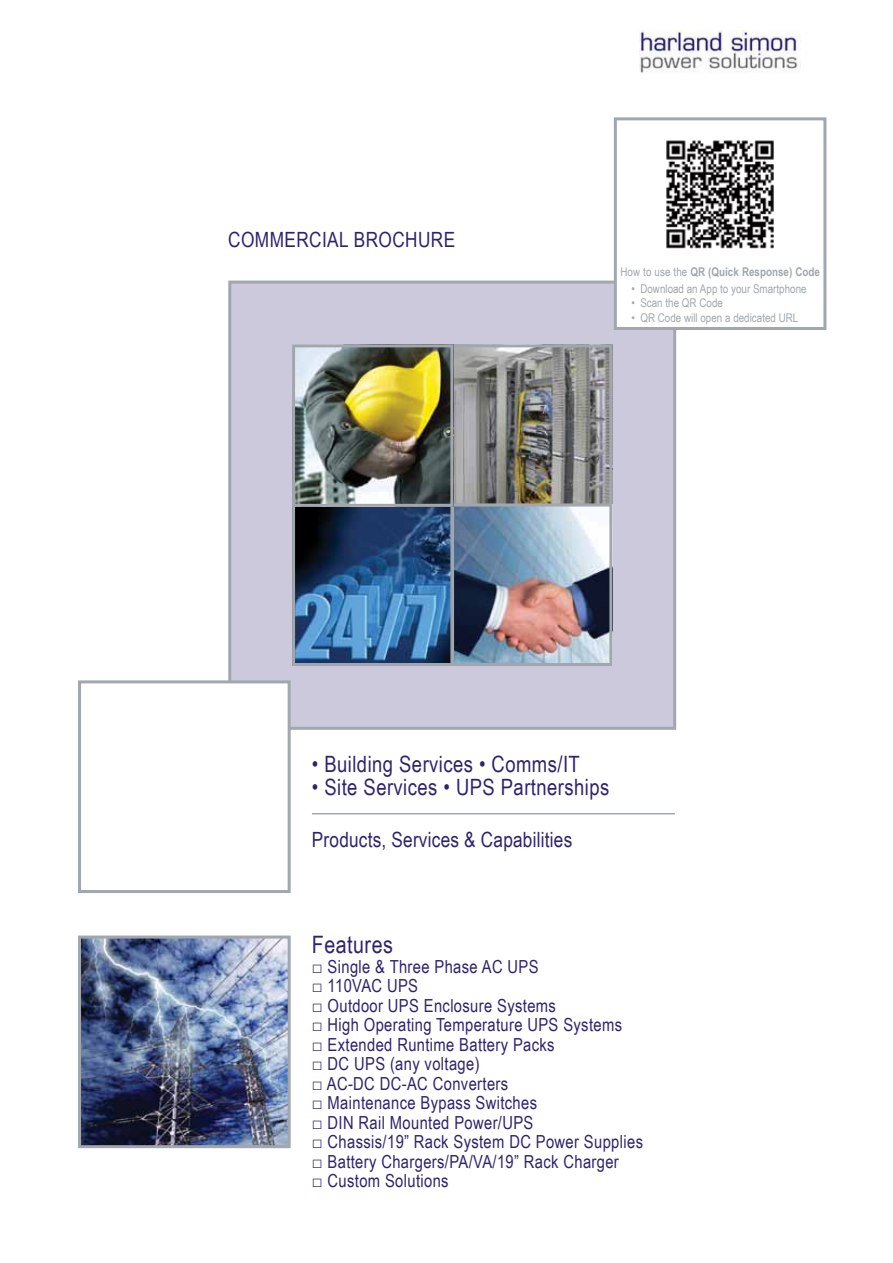
<style>
.page{position:relative;width:893px;height:1263px;background:#fff}
.page>*{position:absolute;margin:0;border:0;box-sizing:border-box;transform-origin:0 0}
.t1{font:24px "Arial Narrow";letter-spacing:.02em;color:#2d246e}
.t2{font:22.5px "Arial Narrow";letter-spacing:.02em;color:#2d246e}
.t3{font:21px "Arial Narrow";letter-spacing:.01em;color:#2d246e}
.t4{font:18px "Arial Narrow";letter-spacing:.02em;color:#2d246e}
.t5{font:12px "Arial Narrow";color:#a1a7ad}
.t6{font:700 12px "Arial Narrow";color:#a1a7ad}
.s1{font-weight:400}
</style>
<div class="page">
<img style="left:639px;top:30px;width:162px;height:43px">
<div style="left:228px;top:281px;width:448px;height:449px;background:#ccc9dd;border:3px solid #a1a7ad"></div>
<div style="left:78px;top:680px;width:213px;height:213px;background:#fff;border:3px solid #a1a7ad"></div>
<div style="left:614px;top:117px;width:212px;height:213px;background:#fff;border:3px solid #a1a7ad"></div>
<img style="left:82px;top:939px;width:205px;height:205px">
<div style="left:78px;top:935px;width:213px;height:213px;border:3px solid #a1a7ad"></div>
<hr style="left:312px;top:813px;width:363px;height:1px;background:#a1a7ad">
<img style="left:455px;top:348px;width:153px;height:155px">
<div style="left:451px;top:344px;width:161px;height:163px;border:3px solid #a1a7ad"></div>
<img style="left:296px;top:507px;width:153px;height:155px">
<div style="left:292px;top:503px;width:161px;height:163px;border:3px solid #a1a7ad"></div>
<img style="left:455px;top:507px;width:153px;height:155px">
<div style="left:451px;top:503px;width:161px;height:163px;border:3px solid #a1a7ad"></div>
<img style="left:296px;top:348px;width:153px;height:155px">
<div style="left:292px;top:344px;width:161px;height:163px;border:3px solid #a1a7ad"></div>
<img style="left:666px;top:140px;width:108px;height:109px">
<p class="t3" style="left:228px;top:224px;width:228px">COMMERCIAL BROCHURE</p>
<p class="t6" style="left:620px;top:263px;width:201px"><span class="s1">How to use the</span> QR (Quick Response) Code</p>
<p class="t5" style="left:631px;top:280px;width:177px">• Download an App to your Smartphone</p>
<p class="t5" style="left:631px;top:294px;width:93px">• Scan the QR Code</p>
<p class="t5" style="left:631px;top:309px;width:168px">• QR Code will open a dedicated URL</p>
<p class="t2" style="left:312px;top:748px;width:269px">• Building Services • Comms/IT</p>
<p class="t2" style="left:312px;top:770px;width:299px">• Site Services • UPS Partnerships</p>
<p class="t3" style="left:312px;top:824px;width:262px">Products, Services &amp; Capabilities</p>
<h1 class="t1" style="left:312px;top:927px;width:83px">Features</h1>
<p class="t4" style="left:312px;top:953px;width:228px">□ Single &amp; Three Phase AC UPS</p>
<p class="t4" style="left:312px;top:972px;width:108px">□ 110VAC UPS</p>
<p class="t4" style="left:312px;top:992px;width:245px">□ Outdoor UPS Enclosure Systems</p>
<p class="t4" style="left:312px;top:1011px;width:312px">□ High Operating Temperature UPS Systems</p>
<p class="t4" style="left:312px;top:1031px;width:244px">□ Extended Runtime Battery Packs</p>
<p class="t4" style="left:312px;top:1050px;width:169px">□ DC UPS (any voltage)</p>
<p class="t4" style="left:312px;top:1070px;width:198px">□ AC-DC DC-AC Converters</p>
<p class="t4" style="left:312px;top:1089px;width:227px">□ Maintenance Bypass Switches</p>
<p class="t4" style="left:312px;top:1109px;width:223px">□ DIN Rail Mounted Power/UPS</p>
<p class="t4" style="left:312px;top:1128px;width:333px">□ Chassis/19” Rack System DC Power Supplies</p>
<p class="t4" style="left:312px;top:1148px;width:308px">□ Battery Chargers/PA/VA/19” Rack Charger</p>
<p class="t4" style="left:312px;top:1167px;width:138px">□ Custom Solutions</p>
</div>
